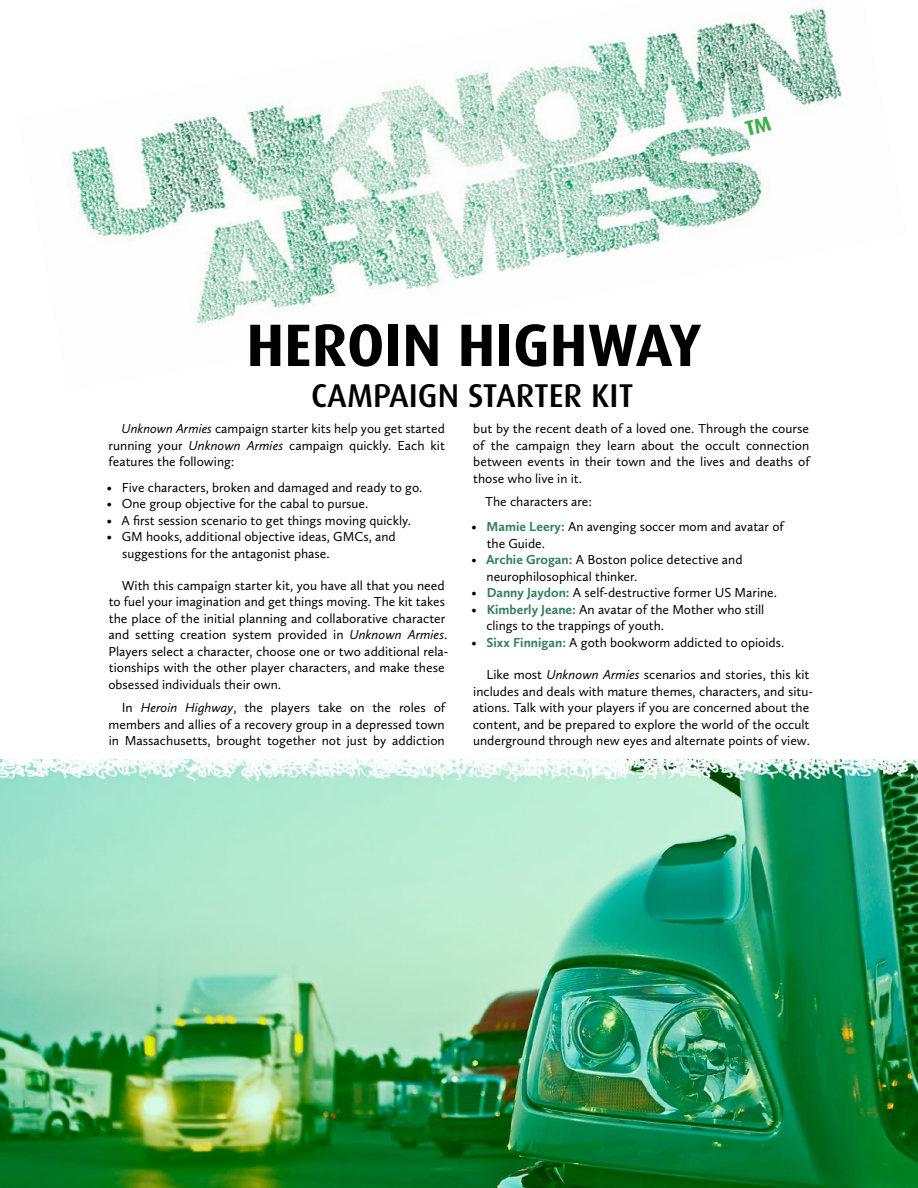
<style>
.page{position:relative;width:918px;height:1188px;background:#fff}
.page>*{position:absolute;margin:0;border:0;box-sizing:border-box;transform-origin:0 0}
.t1{font:700 60px "Dax";color:#000}
.t2{font:500 33px "Dax";color:#000}
.t3{font:13.5px/16.5px "Calluna Sans";color:#000}
.s1{font-style:italic}
.s2{font-weight:700;color:#348059}
</style>
<div class="page">
<img style="left:69px;top:6px;width:773px;height:322px">
<img style="left:0;top:760px;width:918px;height:428px">
<svg style="left:744px;top:116px;width:28px;height:20px"></svg>
<h1 class="t1" style="left:246px;top:311px;width:456px">HEROIN HIGHWAY</h1>
<h2 class="t2" style="left:311px;top:377px;width:324px">CAMPAIGN STARTER KIT</h2>
<p class="t3" style="left:109px;top:420px;width:338px;text-align:justify;text-indent:13px"><span class="s1">Unknown Armies</span> campaign starter kits help you get started running your <span class="s1">Unknown Armies</span> campaign quickly. Each kit features the following:</p>
<p class="t3" style="left:107px;top:479px;width:317px">• Five characters, broken and damaged and ready to go.</p>
<p class="t3" style="left:107px;top:495px;width:263px">• One group objective for the cabal to pursue.</p>
<p class="t3" style="left:107px;top:512px;width:306px">• A first session scenario to get things moving quickly.</p>
<p class="t3" style="left:122px;top:528px;width:275px;text-indent:-15px">• GM hooks, additional objective ideas, GMCs, and suggestions for the antagonist phase.</p>
<p class="t3" style="left:108px;top:577px;width:342px;text-indent:13px">With this campaign starter kit, you have all that you need to fuel your imagination and get things moving. The kit takes the place of the initial planning and collaborative character and setting creation system provided in <span class="s1">Unknown Armies</span>.<br>Players select a character, choose one or two additional rela&shy;tionships with the other player characters, and make these obsessed individuals their own.</p>
<p class="t3" style="left:109px;top:699px;width:338px;text-align:justify;text-indent:13px">In <span class="s1">Heroin Highway</span>, the players take on the roles of members and allies of a recovery group in a depressed town in Massachusetts, brought together not just by addiction</p>
<p class="t3" style="left:473px;top:420px;width:339px;text-align:justify">but by the recent death of a loved one. Through the course of the campaign they learn about the occult connection between events in their town and the lives and deaths of those who live in it.</p>
<p class="t3" style="left:485px;top:493px;width:109px">The characters are:</p>
<p class="t3" style="left:487px;top:518px;width:299px;text-indent:-15px">• <span class="s2">Mamie Leery:</span> An avenging soccer mom and avatar of the Guide.</p>
<p class="t3" style="left:487px;top:551px;width:257px;text-indent:-15px">• <span class="s2">Archie Grogan:</span> A Boston police detective and neurophilosophical thinker.</p>
<p class="t3" style="left:471px;top:584px;width:307px">• <span class="s2">Danny Jaydon:</span> A self-destructive former US Marine.</p>
<p class="t3" style="left:486px;top:601px;width:280px;text-indent:-15px">• <span class="s2">Kimberly Jeane:</span> An avatar of the Mother who still clings to the trappings of youth.</p>
<p class="t3" style="left:471px;top:634px;width:314px">• <span class="s2">Sixx Finnigan:</span> A goth bookworm addicted to opioids.</p>
<p class="t3" style="left:473px;top:666px;width:342px;text-indent:14px">Like most <span class="s1">Unknown Armies</span> scenarios and stories, this kit includes and deals with mature themes, characters, and situ&shy;ations. Talk with your players if you are concerned about the content, and be prepared to explore the world of the occult underground through new eyes and alternate points of view.</p>
</div>
